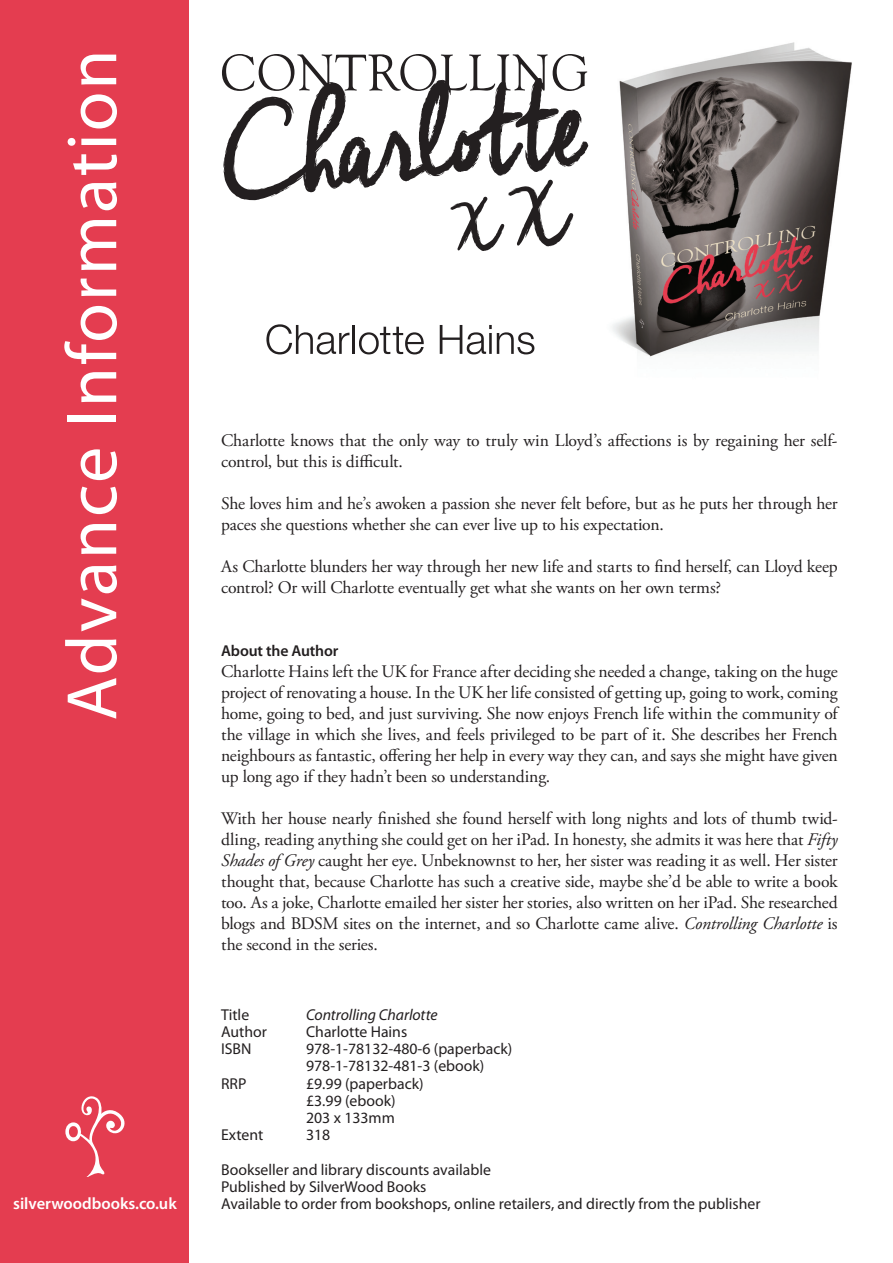
<style>
.page{position:relative;width:893px;height:1263px;background:#fff}
.page>*{position:absolute;margin:0;border:0;box-sizing:border-box;transform-origin:0 0}
.t1{font:72px "Myriad Pro";letter-spacing:.03em;color:#fff}
.t2{font:17.7px/21px "Adobe Garamond Pro";letter-spacing:-.01em;color:#231f20}
.t3{font:600 16.5px "Myriad Pro";color:#fff}
.t4{font:15.75px/17.2px "Myriad Pro";color:#231f20}
.t5{font:italic 15.75px "Myriad Pro";letter-spacing:-.005em;color:#231f20}
.t6{font:600 15.75px "Myriad Pro";letter-spacing:-.01em;color:#231f20}
.s1{font-style:italic}
</style>
<div class="page">
<div style="left:0;top:0;width:189px;height:1263px;background:#e43d50"></div>
<svg style="left:65px;top:1096px;width:60px;height:80px"></svg>
<img style="left:612px;top:42px;width:240px;height:315px">
<svg style="left:222px;top:54px;width:366px;height:197px"></svg>
<svg style="left:266px;top:325px;width:83px;height:29px"></svg>
<hr style="left:352px;top:325px;width:3px;height:29px;background:#231f20">
<svg style="left:359px;top:327px;width:65px;height:27px"></svg>
<svg style="left:440px;top:325px;width:94px;height:29px"></svg>
<h1 class="t1" style="left:48px;top:720px;width:672px;rotate:-90deg">Advance Information</h1>
<p class="t3" style="left:13px;top:1193px;width:165px">silverwoodbooks.co.uk</p>
<p class="t2" style="left:221px;top:431px;width:618px">Charlotte knows that the only way to truly win Lloyd’s affections is by regaining her self&shy;control, but this is difficult.</p>
<p class="t2" style="left:221px;top:494px;width:618px">She loves him and he’s awoken a passion she never felt before, but as he puts her through her paces she questions whether she can ever live up to his expectation.</p>
<p class="t2" style="left:221px;top:557px;width:618px">As Charlotte blunders her way through her new life and starts to find herself, can Lloyd keep control? Or will Charlotte eventually get what she wants on her own terms?</p>
<p class="t6" style="left:221px;top:640px;width:119px">About the Author</p>
<p class="t2" style="left:221px;top:661px;width:618px;text-align:justify">Charlotte Hains left the UK for France after deciding she needed a change, taking on the huge project of renovating a house. In the UK her life consisted of getting up, going to work, coming home, going to bed, and just surviving. She now enjoys French life within the community of the village in which she lives, and feels privileged to be part of it. She describes her French neighbours as fantastic, offering her help in every way they can, and says she might have given up long ago if they hadn’t been so understanding.</p>
<p class="t2" style="left:221px;top:808px;width:618px;text-align:justify">With her house nearly finished she found herself with long nights and lots of thumb twid&shy;dling, reading anything she could get on her iPad. In honesty, she admits it was here that <span class="s1">Fifty Shades of Grey</span> caught her eye. Unbeknownst to her, her sister was reading it as well. Her sister thought that, because Charlotte has such a creative side, maybe she’d be able to write a book too. As a joke, Charlotte emailed her sister her stories, also written on her iPad. She researched blogs and BDSM sites on the internet, and so Charlotte came alive. <span class="s1">Controlling Charlotte</span> is the second in the series.</p>
<p class="t4" style="left:221px;top:1005px;width:30px">Title</p>
<p class="t5" style="left:306px;top:1005px;width:133px">Controlling Charlotte</p>
<p class="t4" style="left:221px;top:1023px;width:47px">Author</p>
<p class="t4" style="left:306px;top:1023px;width:103px">Charlotte Hains</p>
<p class="t4" style="left:221px;top:1040px;width:32px">ISBN</p>
<p class="t4" style="left:306px;top:1040px;width:208px">978-1-78132-480-6 (paperback)<br>978-1-78132-481-3 (ebook)</p>
<p class="t4" style="left:221px;top:1074px;width:27px">RRP</p>
<p class="t4" style="left:306px;top:1074px;width:119px">£9.99 (paperback) £3.99 (ebook)<br>203 x 133mm</p>
<p class="t4" style="left:221px;top:1126px;width:44px">Extent</p>
<p class="t4" style="left:221px;top:1117px;width:271px;line-height:34.5px;text-indent:85px">318<br>Bookseller and library discounts available</p>
<p class="t4" style="left:221px;top:1178px;width:541px">Published by SilverWood Books<br>Available to order from bookshops, online retailers, and directly from the publisher</p>
</div>
